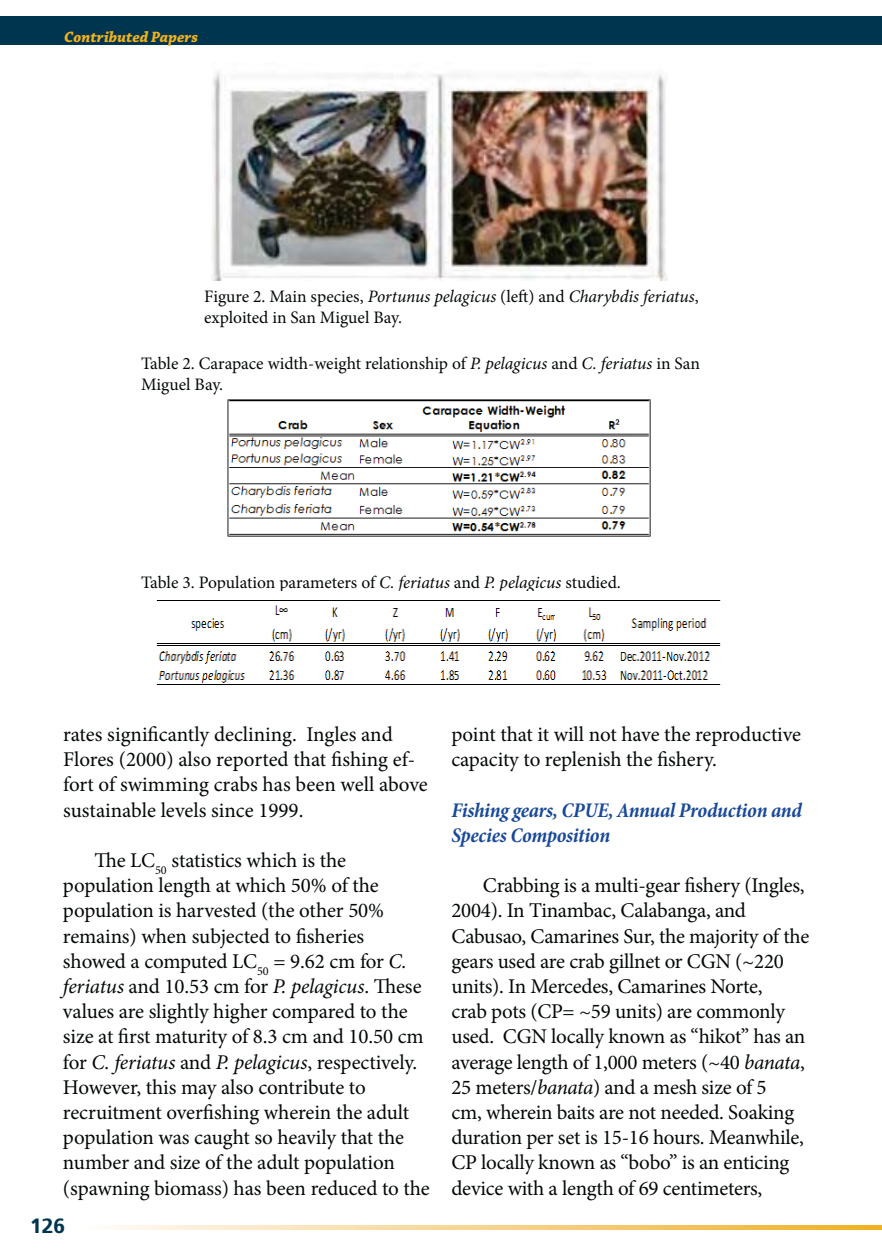
<style>
.page{position:relative;width:882px;height:1260px;background:#fff}
.page>*{position:absolute;margin:0;border:0;box-sizing:border-box;transform-origin:0 0}
.t1{font:21px/25.2px "Minion Pro";letter-spacing:-.01em;color:#030806}
.t2{font:italic 700 condensed 21px/25.2px "Minion Pro";letter-spacing:-.015em;color:#184899}
.t3{font:17.5px/21px "Minion Pro";color:#030806}
.t4{font:italic 700 15.75px "Chaparral Pro";color:#f0b11d}
.s1{font-style:italic}
</style>
<div class="page">
<svg style="left:105px;top:1226px;width:777px;height:4px;background:#f7d38b"></svg>
<div style="left:0;top:16px;width:882px;height:29px;background:#00354f"></div>
<img style="left:212px;top:72px;width:456px;height:209px">
<img style="left:227px;top:399px;width:424px;height:138px">
<img style="left:156px;top:600px;width:565px;height:85px">
<p class="t4" style="left:64px;top:31px;width:135px">Contributed Papers</p>
<p class="t3" style="left:204px;top:287px;width:496px">Figure 2. Main species, <span class="s1">Portunus pelagicus</span> (left) and <span class="s1">Charybdis feriatus</span>, exploited in San Miguel Bay.</p>
<p class="t3" style="left:141px;top:354px;width:560px">Table 2. Carapace width-weight relationship of <span class="s1">P. pelagicus</span> and <span class="s1">C. feriatus</span> in San<br>Miguel Bay.</p>
<p class="t3" style="left:141px;top:573px;width:481px">Table 3. Population parameters of <span class="s1">C. feriatus</span> and <span class="s1">P. pelagicus</span> studied.</p>
<p class="t1" style="left:63px;top:723px;width:366px">rates significantly declining. Ingles and Flores (2000) also reported that fishing ef&shy;fort of swimming crabs has been well above sustainable levels since 1999.</p>
<p class="t1" style="left:63px;top:849px;width:368px;text-indent:32px">The LC<sub>50</sub> statistics which is the population length at which 50% of the population is harvested (the other 50% remains) when subjected to fisheries showed a computed LC<sub>50</sub> = 9.62 cm for <span class="s1">C. feriatus</span> and 10.53 cm for <span class="s1">P. pelagicus</span>. These values are slightly higher compared to the size at first maturity of 8.3 cm and 10.50 cm for <span class="s1">C. feriatus</span> and <span class="s1">P. pelagicus</span>, respectively.<br>However, this may also contribute to recruitment overfishing wherein the adult population was caught so heavily that the number and size of the adult population (spawning biomass) has been reduced to the</p>
<p class="t1" style="left:451px;top:723px;width:351px">point that it will not have the reproductive capacity to replenish the fishery.</p>
<p class="t2" style="left:451px;top:799px;width:352px">Fishing gears, CPUE, Annual Production and<br>Species Composition</p>
<p class="t1" style="left:451px;top:875px;width:359px;text-indent:32px">Crabbing is a multi-gear fishery (Ingles, 2004). In Tinambac, Calabanga, and Cabusao, Camarines Sur, the majority of the gears used are crab gillnet or CGN (~220 units). In Mercedes, Camarines Norte,<br>crab pots (CP= ~59 units) are commonly used. CGN locally known as “hikot” has an average length of 1,000 meters (~40 <span class="s1">banata</span>, 25 meters/<span class="s1">banata</span>) and a mesh size of 5<br>cm, wherein baits are not needed. Soaking duration per set is 15-16 hours. Meanwhile, CP locally known as “bobo” is an enticing device with a length of 69 centimeters,</p>
</div>
